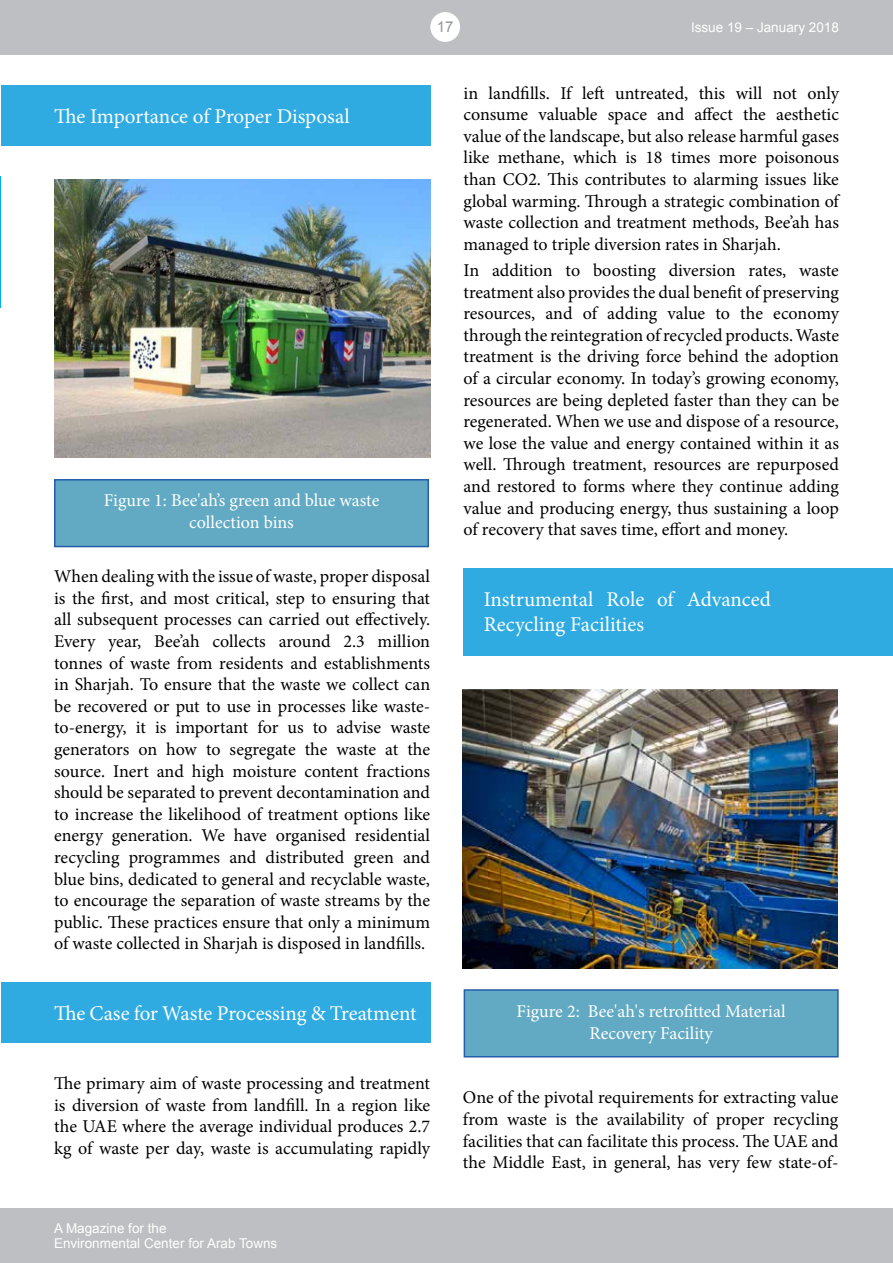
<style>
.page{position:relative;width:893px;height:1263px;background:#fff}
.page>*{position:absolute;margin:0;border:0;box-sizing:border-box;transform-origin:0 0}
.t1{font:21px/25.2px "Minion Pro";color:#fff}
.t2{font:18px/21.6px "Minion Pro";color:#000;text-align:justify}
.t3{font:18px/21.6px "Minion Pro";color:#fff;text-align:center}
.t4{font:15px "Arial";color:#939598}
.t5{font:13.5px/15px "Arial";color:#fff}
</style>
<div class="page">
<div style="left:0;top:1209px;width:893px;height:54px;background:#bdbfc2"></div>
<div style="left:0;top:0;width:893px;height:54px;background:#bdbfc2"></div>
<div style="left:430px;top:12px;width:30px;height:30px;background:#fff;border-radius:50%"></div>
<hr style="left:0;top:176px;width:1px;height:131px;background:#00aeef">
<div style="left:1px;top:86px;width:429px;height:60px;background:#2fabe1"></div>
<div style="left:1px;top:982px;width:429px;height:61px;background:#2fabe1"></div>
<div style="left:464px;top:568px;width:429px;height:88px;background:#2fabe1"></div>
<img style="left:54px;top:179px;width:376px;height:279px">
<div style="left:54px;top:479px;width:375px;height:68px;background:#62aac3;border:2px solid #255caa"></div>
<div style="left:464px;top:989px;width:375px;height:68px;background:#62aac3;border:2px solid #255caa"></div>
<img style="left:462px;top:689px;width:375px;height:279px">
<p class="t4" style="left:437px;top:17px;width:18px">17</p>
<p class="t5" style="left:691px;top:20px;width:149px">Issue 19 – January 2018</p>
<p class="t1" style="left:54px;top:104px;width:297px">The Importance of Proper Disposal</p>
<p class="t3" style="left:104px;top:489px;width:277px">Figure 1: Bee'ah’s green and blue waste collection bins</p>
<p class="t2" style="left:54px;top:566px;width:377px">When dealing with the issue of waste, proper disposal is the first, and most critical, step to ensuring that all subsequent processes can carried out effectively.<br>Every year, Bee’ah collects around 2.3 million tonnes of waste from residents and establishments in Sharjah. To ensure that the waste we collect can be recovered or put to use in processes like waste&shy;to-energy, it is important for us to advise waste generators on how to segregate the waste at the source. Inert and high moisture content fractions should be separated to prevent decontamination and to increase the likelihood of treatment options like energy generation. We have organised residential recycling programmes and distributed green and blue bins, dedicated to general and recyclable waste, to encourage the separation of waste streams by the public. These practices ensure that only a minimum of waste collected in Sharjah is disposed in landfills.</p>
<p class="t1" style="left:54px;top:1000px;width:364px">The Case for Waste Processing &amp; Treatment</p>
<p class="t2" style="left:54px;top:1072px;width:377px">The primary aim of waste processing and treatment is diversion of waste from landfill. In a region like the UAE where the average individual produces 2.7 kg of waste per day, waste is accumulating rapidly</p>
<p class="t5" style="left:54px;top:1221px;width:225px">A Magazine for the<br>Environmental Center for Arab Towns</p>
<p class="t2" style="left:463px;top:82px;width:377px">in landfills. If left untreated, this will not only consume valuable space and affect the aesthetic value of the landscape, but also release harmful gases like methane, which is 18 times more poisonous than CO2. This contributes to alarming issues like global warming. Through a strategic combination of waste collection and treatment methods, Bee’ah has managed to triple diversion rates in Sharjah.</p>
<p class="t2" style="left:463px;top:259px;width:377px">In addition to boosting diversion rates, waste treatment also provides the dual benefit of preserving resources, and of adding value to the economy through the reintegration of recycled products. Waste treatment is the driving force behind the adoption of a circular economy. In today’s growing economy, resources are being depleted faster than they can be regenerated. When we use and dispose of a resource, we lose the value and energy contained within it as well. Through treatment, resources are repurposed and restored to forms where they continue adding value and producing energy, thus sustaining a loop of recovery that saves time, effort and money.</p>
<p class="t1" style="left:484px;top:587px;width:289px">Instrumental Role of Advanced<br>Recycling Facilities</p>
<p class="t3" style="left:516px;top:1001px;width:271px">Figure 2: Bee'ah's retrofitted Material<br>Recovery Facility</p>
<p class="t2" style="left:463px;top:1087px;width:377px">One of the pivotal requirements for extracting value from waste is the availability of proper recycling facilities that can facilitate this process. The UAE and the Middle East, in general, has very few state-of-</p>
</div>
